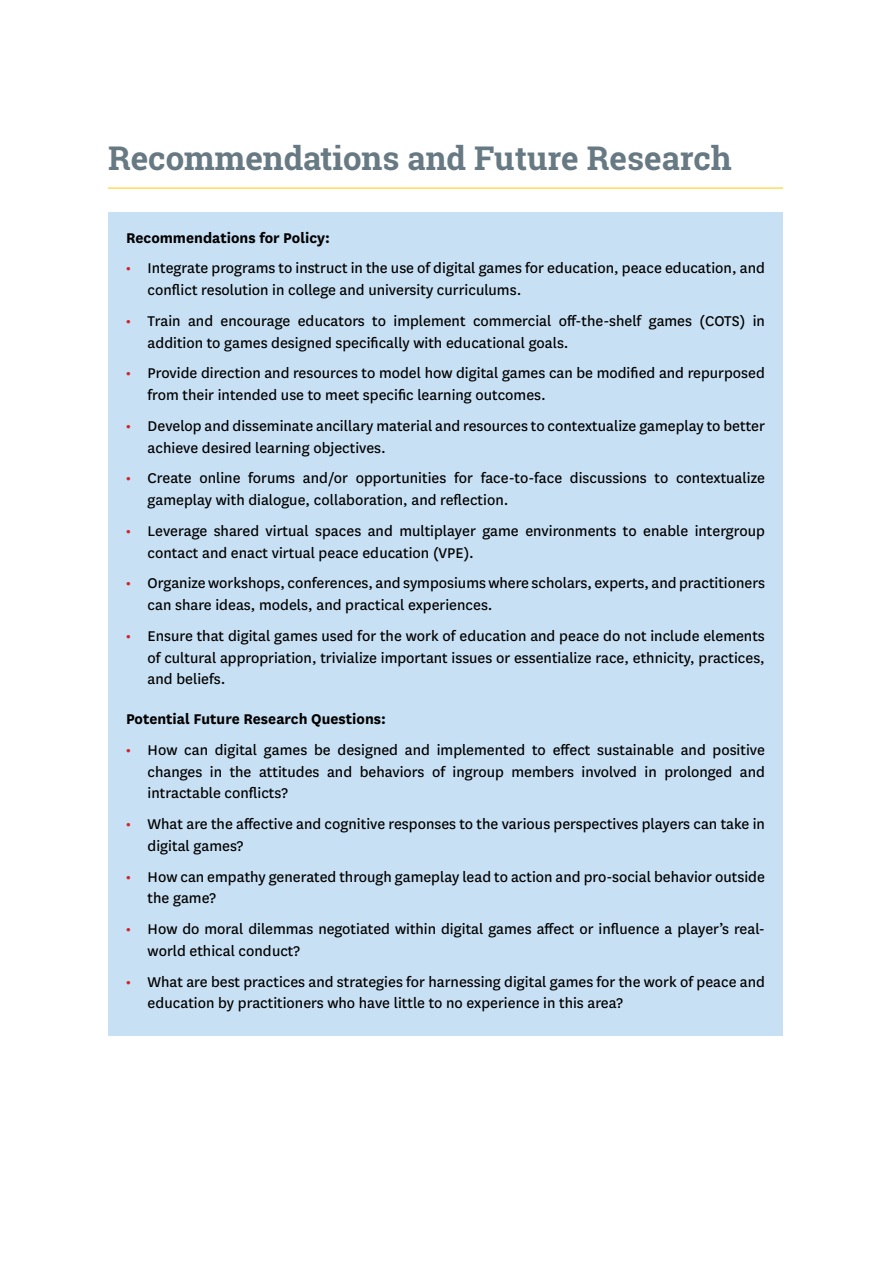
<style>
.page{position:relative;width:891px;height:1261px;background:#fff}
.page>*{position:absolute;margin:0;border:0;box-sizing:border-box;transform-origin:0 0}
.t1{font:700 33px "Roboto Slab";color:#677983}
.t2{font:16.5px/21.8px "National";color:#000}
.t3{font:700 16.5px "National";color:#000}
.s1{font-family:"Myriad Pro";color:#d2232a}
</style>
<div class="page">
<div style="left:108px;top:212px;width:675px;height:824px;background:#c8e0f3"></div>
<hr style="left:108px;top:188px;width:675px;height:1px;background:#ffcb05">
<h1 class="t1" style="left:108px;top:135px;width:625px">Recommendations and Future Research</h1>
<p class="t3" style="left:126px;top:226px;width:206px">Recommendations for Policy:</p>
<p class="t2" style="left:148px;top:257px;width:619px;text-indent:-22px"><span class="s1">•</span> I ntegrate programs to instruct in the use of digital games for education, peace education, and conflict resolution in college and university curriculums.</p>
<p class="t2" style="left:148px;top:309px;width:619px;text-indent:-22px"><span class="s1">•</span> Train and encourage educators to implement commercial off-the-shelf games (COTS) in addition to games designed specifically with educational goals.</p>
<p class="t2" style="left:148px;top:361px;width:619px;text-indent:-22px"><span class="s1">•</span> Provide direction and resources to model how digital games can be modified and repurposed from their intended use to meet specific learning outcomes.</p>
<p class="t2" style="left:148px;top:414px;width:619px;text-indent:-22px"><span class="s1">•</span> Develop and disseminate ancillary material and resources to contextualize gameplay to better achieve desired learning objectives.</p>
<p class="t2" style="left:148px;top:466px;width:619px;text-indent:-22px"><span class="s1">•</span> Create online forums and/or opportunities for face-to-face discussions to contextualize gameplay with dialogue, collaboration, and reflection.</p>
<p class="t2" style="left:148px;top:519px;width:619px;text-indent:-22px"><span class="s1">•</span> Leverage shared virtual spaces and multiplayer game environments to enable intergroup contact and enact virtual peace education (VPE).</p>
<p class="t2" style="left:148px;top:571px;width:619px;text-indent:-22px"><span class="s1">•</span> Organize workshops, conferences, and symposiums where scholars, experts, and practitioners can share ideas, models, and practical experiences.</p>
<p class="t2" style="left:148px;top:624px;width:619px;text-align:justify;text-indent:-22px"><span class="s1">•</span> Ensure that digital games used for the work of education and peace do not include elements of cultural appropriation, trivialize important issues or essentialize race, ethnicity, practices, and beliefs.</p>
<p class="t3" style="left:126px;top:707px;width:261px">Potential Future Research Questions:</p>
<p class="t2" style="left:148px;top:738px;width:619px;text-align:justify;text-indent:-22px"><span class="s1">•</span> How can digital games be designed and implemented to effect sustainable and positive changes in the attitudes and behaviors of ingroup members involved in prolonged and intractable conflicts?</p>
<p class="t2" style="left:148px;top:812px;width:619px;text-indent:-22px"><span class="s1">•</span> What are the affective and cognitive responses to the various perspectives players can take in digital games?</p>
<p class="t2" style="left:148px;top:864px;width:619px;text-indent:-22px"><span class="s1">•</span> How can empathy generated through gameplay lead to action and pro-social behavior outside the game?</p>
<p class="t2" style="left:148px;top:917px;width:619px;text-indent:-22px"><span class="s1">•</span> How do moral dilemmas negotiated within digital games affect or influence a player’s real&shy;world ethical conduct?</p>
<p class="t2" style="left:148px;top:969px;width:619px;text-indent:-22px"><span class="s1">•</span> What are best practices and strategies for harnessing digital games for the work of peace and education by practitioners who have little to no experience in this area?</p>
</div>
